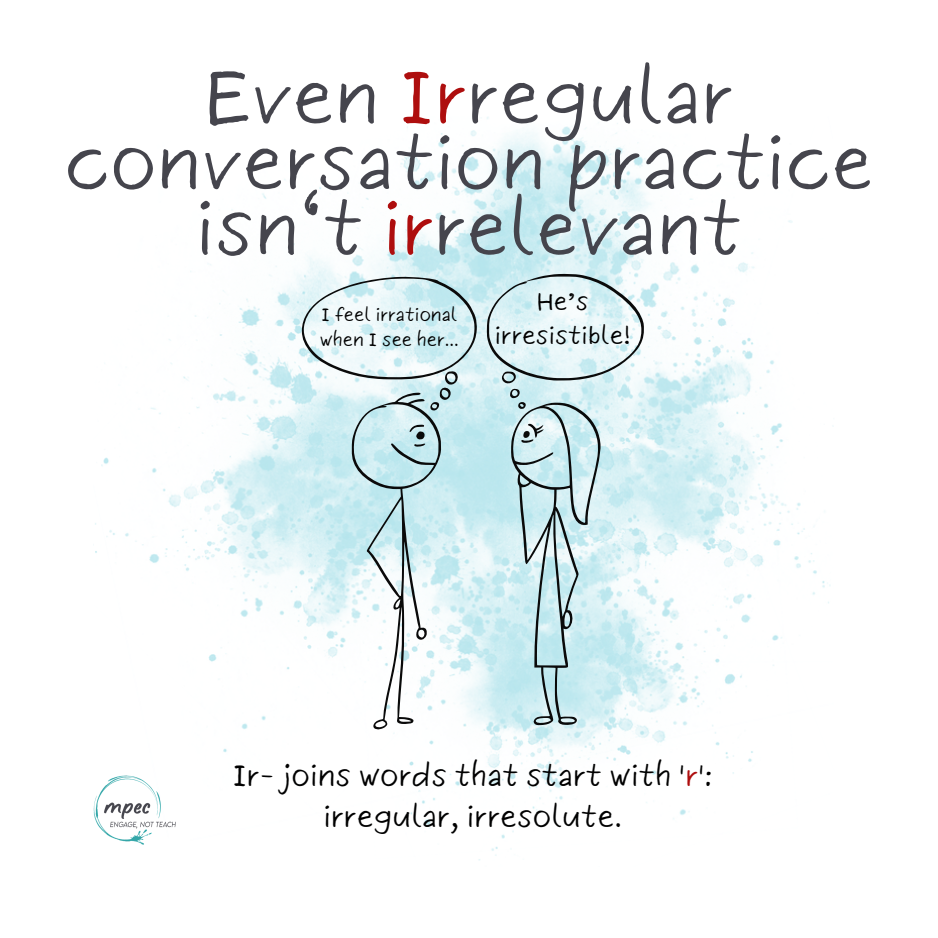
<style>
.page{position:relative;width:938px;height:938px;background:#fff}
.page>*{position:absolute;margin:0;border:0;box-sizing:border-box;transform-origin:0 0}
.t1{font:74px/65.5px "Six Hands Marker";color:#45454d;text-align:center}
.t2{font:29.5px/41.2px "Six Hands Marker";color:#000;text-align:center}
.t3{font:24.25px/33.8px "Six Hands Marker";color:#000;text-align:center}
.t4{font:18px/25px "Six Hands Marker";color:#000}
.s1{color:#ae0e0e}
</style>
<div class="page">
<img style="left:95px;top:117px;width:739px;height:744px">
<img style="left:94px;top:775px;width:82px;height:69px">
<svg style="left:302px;top:274px;width:342px;height:455px"></svg>
<p class="t1" style="left:64px;top:64px;width:810px">Even <span class="s1">Ir</span>regular conversation practice isn‘t <span class="s1">ir</span>relevant</p>
<p class="t4" style="left:320px;top:302px;width:140px">I feel irrational when I see her...</p>
<p class="t3" style="left:495px;top:284px;width:137px">He’s irresistible!</p>
<p class="t2" style="left:232px;top:754px;width:482px">Ir- joins words that start with '<span class="s1">r</span>': irregular, irresolute.</p>
</div>
